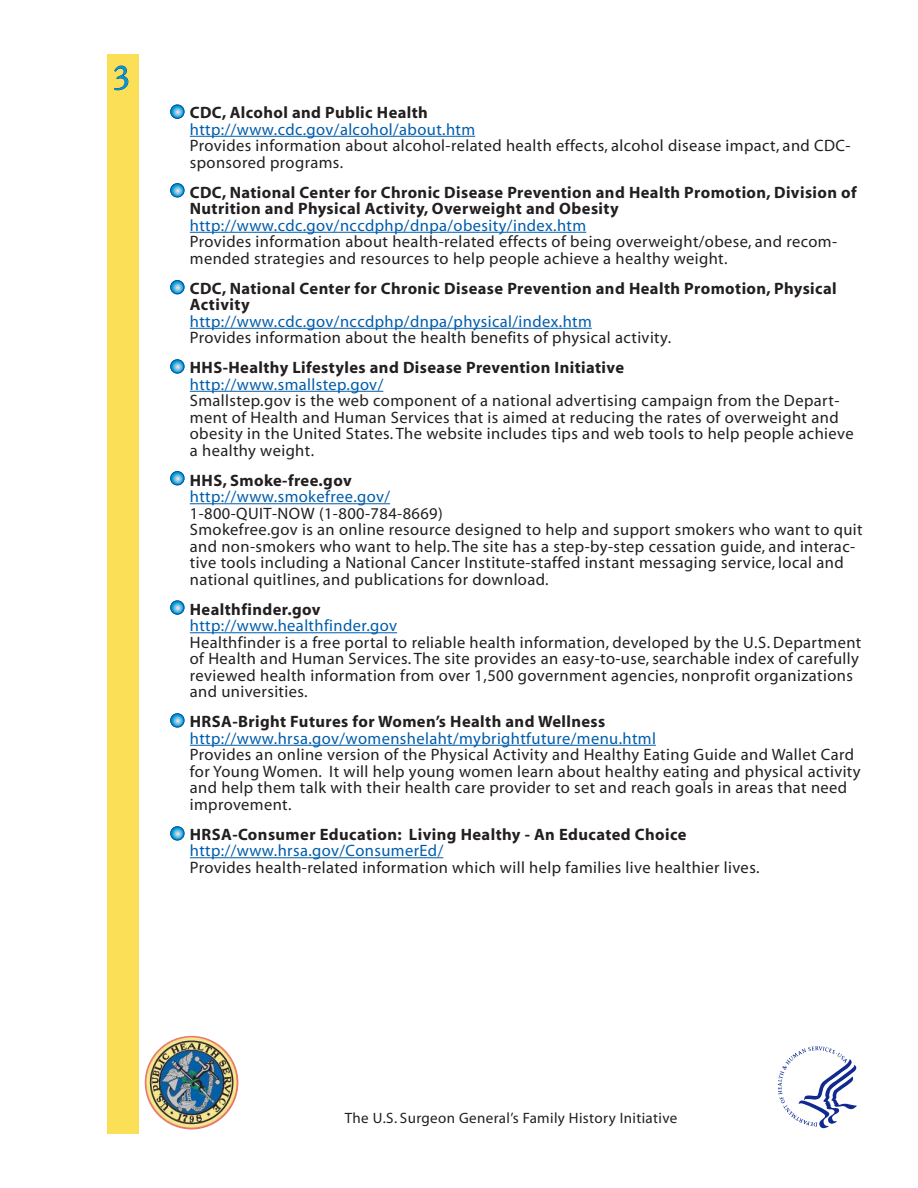
<style>
.page{position:relative;width:918px;height:1188px;background:#fff}
.page>*{position:absolute;margin:0;border:0;box-sizing:border-box;transform-origin:0 0}
.t1{font:300 36px "Adobe Jenson Pro";color:#0095d9}
.t2{font:16.5px/16.5px "Myriad";letter-spacing:.025em;color:#231f20}
.t3{font:700 16.5px/16.5px "Myriad";letter-spacing:.025em;color:#231f20}
.t4{font:15px "Myriad";letter-spacing:.025em;color:#231f20}
.s1{font-weight:700}
.s2{color:#015dab}
.s3{font-weight:400;color:#015dab}
.s4{font-weight:400}
</style>
<div class="page">
<div style="left:107px;top:54px;width:31px;height:1080px;background:#fbdf57"></div>
<div style="left:170px;top:360px;width:14px;height:13px;border:1px solid #015dab;border-radius:50%"></div>
<svg style="left:171px;top:360px;width:13px;height:13px"></svg>
<div style="left:171px;top:360px;width:13px;height:13px;border:1px solid #015dab;border-radius:50%"></div>
<div style="left:170px;top:105px;width:14px;height:14px;border:1px solid #015dab;border-radius:50%"></div>
<svg style="left:171px;top:105px;width:13px;height:13px"></svg>
<div style="left:171px;top:105px;width:13px;height:13px;border:1px solid #015dab;border-radius:50%"></div>
<div style="left:170px;top:183px;width:14px;height:14px;border:1px solid #015dab;border-radius:50%"></div>
<svg style="left:171px;top:184px;width:13px;height:13px"></svg>
<div style="left:171px;top:184px;width:13px;height:13px;border:1px solid #015dab;border-radius:50%"></div>
<div style="left:170px;top:280px;width:14px;height:14px;border:1px solid #015dab;border-radius:50%"></div>
<svg style="left:171px;top:281px;width:13px;height:13px"></svg>
<div style="left:171px;top:280px;width:13px;height:14px;border:1px solid #015dab;border-radius:50%"></div>
<div style="left:170px;top:471px;width:14px;height:14px;border:1px solid #015dab;border-radius:50%"></div>
<svg style="left:171px;top:472px;width:13px;height:13px"></svg>
<div style="left:171px;top:471px;width:13px;height:14px;border:1px solid #015dab;border-radius:50%"></div>
<div style="left:170px;top:714px;width:14px;height:13px;border:1px solid #015dab;border-radius:50%"></div>
<svg style="left:171px;top:714px;width:13px;height:13px"></svg>
<div style="left:171px;top:714px;width:13px;height:13px;border:1px solid #015dab;border-radius:50%"></div>
<div style="left:170px;top:601px;width:14px;height:13px;border:1px solid #015dab;border-radius:50%"></div>
<svg style="left:171px;top:601px;width:13px;height:13px"></svg>
<div style="left:171px;top:601px;width:13px;height:13px;border:1px solid #015dab;border-radius:50%"></div>
<div style="left:170px;top:826px;width:14px;height:14px;border:1px solid #015dab;border-radius:50%"></div>
<svg style="left:171px;top:827px;width:13px;height:13px"></svg>
<div style="left:171px;top:827px;width:13px;height:13px;border:1px solid #015dab;border-radius:50%"></div>
<img style="left:145px;top:1036px;width:93px;height:94px;border-radius:50%">
<svg style="left:778px;top:1046px;width:79px;height:82px"></svg>
<svg style="left:114px;top:65px;width:15px;height:26px"></svg>
<hr style="left:190px;top:136px;width:285px;height:1px;background:#015dab">
<hr style="left:190px;top:232px;width:396px;height:1px;background:#015dab">
<hr style="left:190px;top:328px;width:402px;height:1px;background:#015dab">
<hr style="left:190px;top:391px;width:193px;height:1px;background:#015dab">
<hr style="left:190px;top:503px;width:200px;height:1px;background:#015dab">
<hr style="left:190px;top:632px;width:207px;height:1px;background:#015dab">
<hr style="left:190px;top:745px;width:466px;height:1px;background:#015dab">
<hr style="left:190px;top:857px;width:253px;height:1px;background:#015dab">
<p class="t1" style="left:113px;top:57px;width:19px">3</p>
<p class="t2" style="left:190px;top:105px;width:662px"><span class="s1">CDC, Alcohol and Public Health<br></span><span class="s2">http://www.cdc.gov/alcohol/about.htm<br></span>Provides information about alcohol-related health effects, alcohol disease impact, and CDC&shy;sponsored programs.</p>
<p class="t2" style="left:190px;top:185px;width:669px"><span class="s1">CDC, National Center for Chronic Disease Prevention and Health Promotion, Division of Nutrition and Physical Activity, Overweight and Obesity </span><span class="s2">http://www.cdc.gov/nccdphp/dnpa/obesity/index.htm<br></span>Provides information about health-related effects of being overweight/obese, and recom&shy;mended strategies and resources to help people achieve a healthy weight.</p>
<p class="t3" style="left:190px;top:280px;width:648px">CDC, National Center for Chronic Disease Prevention and Health Promotion, Physical Activity<br><span class="s3">http://www.cdc.gov/nccdphp/dnpa/physical/index.htm<br></span><span class="s4">Provides information about the health benefits of physical activity.</span></p>
<p class="t2" style="left:190px;top:360px;width:665px"><span class="s1">HHS-Healthy Lifestyles and Disease Prevention Initiative<br></span><span class="s2">http://www.smallstep.gov/<br></span>Smallstep.gov is the web component of a national advertising campaign from the Depart&shy;ment of Health and Human Services that is aimed at reducing the rates of overweight and obesity in the United States. The website includes tips and web tools to help people achieve a healthy weight.</p>
<p class="t2" style="left:190px;top:473px;width:674px"><span class="s1">HHS, Smoke-free.gov<br></span><span class="s2">http://www.smokefree.gov/<br></span>1-800-QUIT-NOW (1-800-784-8669)<br>Smokefree.gov is an online resource designed to help and support smokers who want to quit and non-smokers who want to help. The site has a step-by-step cessation guide, and interac&shy;tive tools including a National Cancer Institute-staffed instant messaging service, local and national quitlines, and publications for download.</p>
<p class="t2" style="left:190px;top:602px;width:673px"><span class="s1">Healthfinder.gov<br></span><span class="s2">http://www.healthfinder.gov<br></span>Healthfinder is a free portal to reliable health information, developed by the U.S. Department of Health and Human Services. The site provides an easy-to-use, searchable index of carefully reviewed health information from over 1,500 government agencies, nonprofit organizations and universities.</p>
<p class="t2" style="left:190px;top:714px;width:672px"><span class="s1">HRSA-Bright Futures for Women’s Health and Wellness </span><span class="s2">http://www.hrsa.gov/womenshelaht/mybrightfuture/menu.html<br></span>Provides an online version of the Physical Activity and Healthy Eating Guide and Wallet Card for Young Women. It will help young women learn about healthy eating and physical activity and help them talk with their health care provider to set and reach goals in areas that need improvement.</p>
<p class="t2" style="left:190px;top:827px;width:571px"><span class="s1">HRSA-Consumer Education: Living Healthy - An Educated Choice </span><span class="s2">http://www.hrsa.gov/ConsumerEd/<br></span>Provides health-related information which will help families live healthier lives.</p>
<p class="t4" style="left:345px;top:1110px;width:334px">The U.S. Surgeon General’s Family History Initiative</p>
</div>
